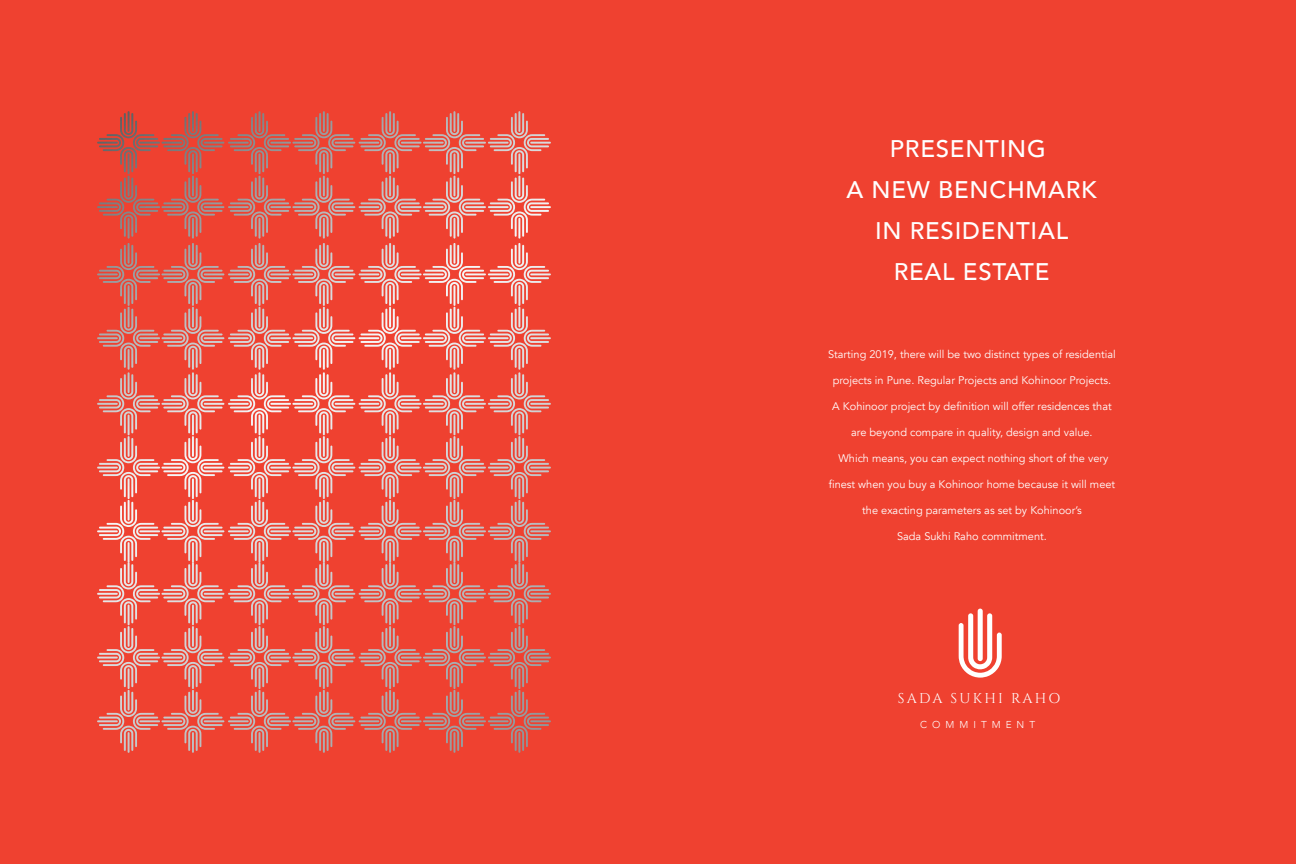
<style>
.page{position:relative;width:1296px;height:864px;background:#fff}
.page>*{position:absolute;margin:0;border:0;box-sizing:border-box;transform-origin:0 0}
.t1{font:500 24px/40.8px "Avenir";letter-spacing:.03em;color:#fff;text-align:center}
.t2{font:14.2px "Cinzel";letter-spacing:.16em;color:#fff}
.t3{font:11px "Avenir";color:#fff}
.t4{font:300 10px "Avenir";letter-spacing:.5em;color:#fff}
</style>
<div class="page">
<div style="left:0;top:0;width:648px;height:864px;background:#ef4130"></div>
<svg style="left:99px;top:374px;width:124px;height:377px"></svg>
<svg style="left:204px;top:720px;width:20px;height:2px"></svg>
<svg style="left:230px;top:374px;width:123px;height:377px"></svg>
<svg style="left:335px;top:720px;width:20px;height:2px"></svg>
<svg style="left:99px;top:245px;width:124px;height:123px"></svg>
<svg style="left:204px;top:337px;width:20px;height:2px"></svg>
<svg style="left:230px;top:245px;width:123px;height:123px"></svg>
<svg style="left:335px;top:337px;width:20px;height:2px"></svg>
<hr style="left:192px;top:176px;width:2px;height:20px;background:#8b8687">
<svg style="left:99px;top:178px;width:124px;height:59px"></svg>
<svg style="left:204px;top:206px;width:20px;height:2px"></svg>
<svg style="left:230px;top:178px;width:123px;height:59px"></svg>
<svg style="left:335px;top:206px;width:20px;height:2px"></svg>
<svg style="left:360px;top:178px;width:124px;height:59px"></svg>
<svg style="left:465px;top:206px;width:21px;height:2px"></svg>
<svg style="left:360px;top:245px;width:124px;height:123px"></svg>
<svg style="left:465px;top:337px;width:21px;height:2px"></svg>
<svg style="left:360px;top:374px;width:124px;height:377px"></svg>
<svg style="left:465px;top:720px;width:21px;height:2px"></svg>
<svg style="left:490px;top:178px;width:59px;height:59px"></svg>
<svg style="left:530px;top:206px;width:21px;height:2px"></svg>
<svg style="left:99px;top:113px;width:124px;height:59px"></svg>
<svg style="left:204px;top:142px;width:20px;height:2px"></svg>
<svg style="left:230px;top:113px;width:123px;height:59px"></svg>
<svg style="left:335px;top:142px;width:20px;height:2px"></svg>
<svg style="left:360px;top:113px;width:124px;height:59px"></svg>
<svg style="left:465px;top:142px;width:21px;height:2px"></svg>
<svg style="left:490px;top:113px;width:59px;height:59px"></svg>
<svg style="left:530px;top:142px;width:21px;height:2px"></svg>
<svg style="left:490px;top:245px;width:59px;height:123px"></svg>
<svg style="left:530px;top:337px;width:21px;height:2px"></svg>
<svg style="left:490px;top:374px;width:59px;height:377px"></svg>
<svg style="left:530px;top:720px;width:21px;height:2px"></svg>
<div style="left:648px;top:0;width:648px;height:864px;background:#ef4130"></div>
<svg style="left:959px;top:613px;width:43px;height:65px"></svg>
<div style="left:978px;top:609px;width:5px;height:52px;background:#fff;border-radius:3px"></div>
<h1 class="t1" style="left:846px;top:127px;width:252px">PRESENTING<br>A NEW BENCHMARK<br>IN RESIDENTIAL<br>REAL ESTATE</h1>
<p class="t3" style="left:828px;top:348px;width:289px">Starting 2019, there will be two distinct types of residential</p>
<p class="t3" style="left:833px;top:374px;width:280px">projects in Pune. Regular Projects and Kohinoor Projects.</p>
<p class="t3" style="left:832px;top:400px;width:281px">A Kohinoor project by definition will offer residences that</p>
<p class="t3" style="left:851px;top:426px;width:243px">are beyond compare in quality, design and value.</p>
<p class="t3" style="left:839px;top:452px;width:271px">Which means, you can expect nothing short of the very</p>
<p class="t3" style="left:829px;top:478px;width:288px">finest when you buy a Kohinoor home because it will meet</p>
<p class="t3" style="left:862px;top:504px;width:221px">the exacting parameters as set by Kohinoor’s</p>
<p class="t3" style="left:897px;top:530px;width:151px">Sada Sukhi Raho commitment.</p>
<p class="t2" style="left:898px;top:690px;width:164px">SADA SUKHI RAHO</p>
<p class="t4" style="left:920px;top:718px;width:116px">COMMITMENT</p>
</div>
